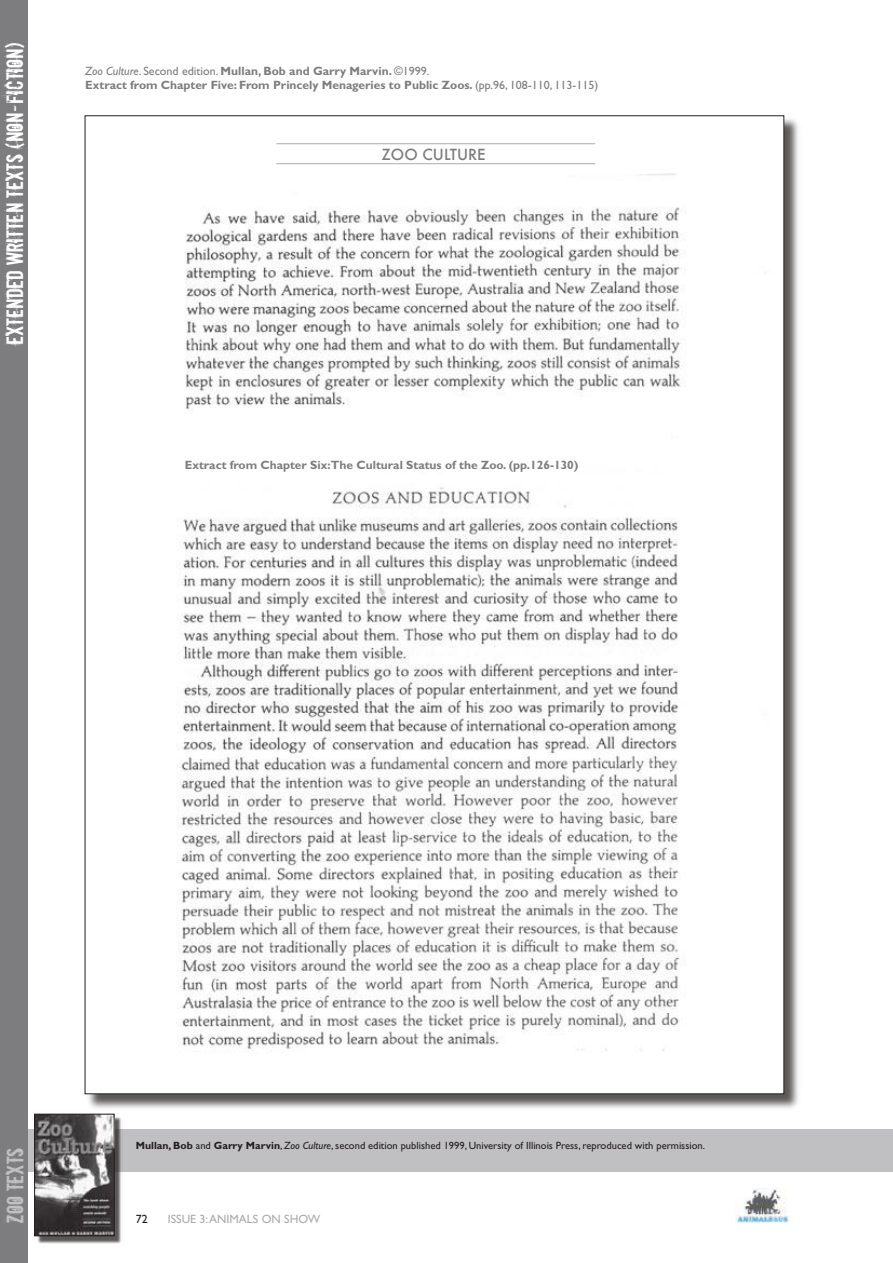
<style>
.page{position:relative;width:893px;height:1263px;background:#fff}
.page>*{position:absolute;margin:0;border:0;box-sizing:border-box;transform-origin:0 0}
.t1{font:22.5px "Downcome";color:#fff}
.t2{font:22.5px "Downcome";color:#c0bfc1}
.t3{font:500 15px "Futura";color:#7d7c7e}
.t4{font:700 12px/14.4px "Gill Sans";color:#7d7c7e}
.t5{font:12px "Gill Sans";color:#ababad}
.t6{font:12px "Gill Sans";color:#241f1f}
.t7{font:10.5px "Gill Sans";color:#241f1f}
.s1{font-weight:400;font-style:italic}
.s2{font-weight:400}
.s3{font-weight:700}
.s4{font-style:italic}
</style>
<div class="page">
<div style="left:1px;top:1129px;width:892px;height:42px;background:#c0bfc1"></div>
<div style="left:0;top:0;width:28px;height:1263px;background:#7d7c7e"></div>
<img style="left:735px;top:1189px;width:54px;height:33px">
<div style="left:85px;top:116px;width:716px;height:995px;background:#241f1f;opacity:.75"></div>
<div style="left:85px;top:116px;width:699px;height:978px;background:#fff"></div>
<img style="left:177px;top:173px;width:588px;height:878px">
<div style="left:36px;top:1115px;width:87px;height:129px;background:#241f1f;opacity:.75"></div>
<img style="left:36px;top:1116px;width:77px;height:118px">
<div style="left:34px;top:1114px;width:81px;height:122px;border:1px solid #241f1f"></div>
<hr style="left:276px;top:163px;width:319px;height:1px;background:#ababad">
<hr style="left:276px;top:143px;width:319px;height:1px;background:#ababad">
<h1 class="t1" style="left:-1px;top:345px;width:308px;rotate:-90deg">extended written textS (non-fiction)</h1>
<p class="t4" style="left:85px;top:64px;width:515px"><span class="s1">Zoo Culture</span><span class="s2">. Second edition.</span> Mullan, Bob and Garry Marvin. <span class="s2">©1999.<br></span>Extract from Chapter Five: From Princely Menageries to Public Zoos. <span class="s2">(pp.96, 108-110, 113-115)</span></p>
<p class="t3" style="left:382px;top:144px;width:106px">ZOO CULTURE</p>
<p class="t4" style="left:185px;top:457px;width:395px">Extract from Chapter Six:The Cultural Status of the Zoo. (pp.126-130)</p>
<h1 class="t2" style="left:0;top:1224px;width:80px;rotate:-90deg">Zoo texts</h1>
<p class="t7" style="left:136px;top:1140px;width:571px"><span class="s3">Mullan, Bob</span> and <span class="s3">Garry Marvin</span>, <span class="s4">Zoo Culture</span>, second edition published 1999, University of Illinois Press, reproduced with permission.</p>
<p class="t6" style="left:136px;top:1212px;width:13px">72</p>
<p class="t5" style="left:168px;top:1212px;width:154px">ISSUE 3: ANIMALS ON SHOW</p>
</div>
